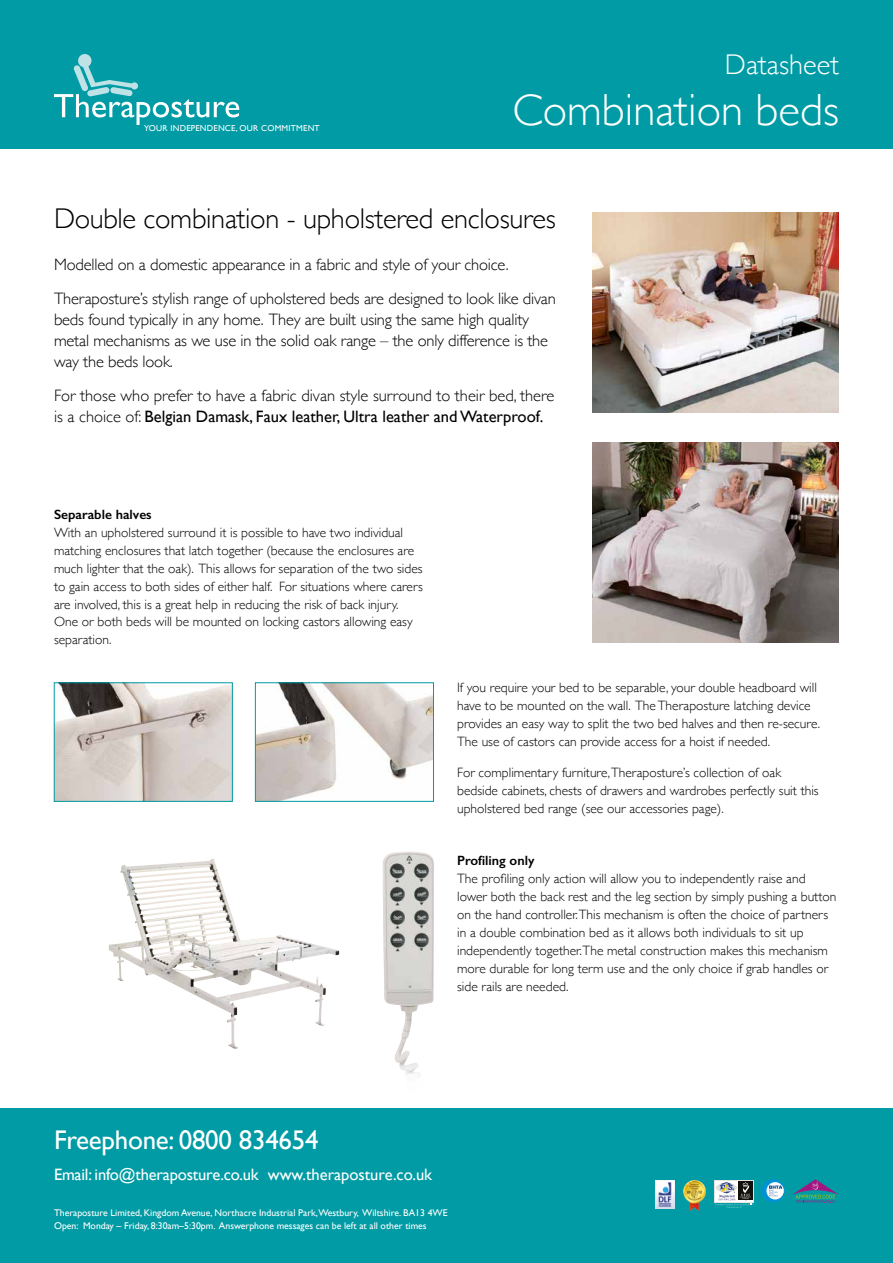
<style>
.page{position:relative;width:893px;height:1263px;background:#fff}
.page>*{position:absolute;margin:0;border:0;box-sizing:border-box;transform-origin:0 0}
.t1{font:300 45px "Gill Sans";color:#fff}
.t2{font:300 28.5px "Gill Sans";letter-spacing:-.01em;color:#000}
.t3{font:300 28.5px "Gill Sans";color:#fff}
.t4{font:27px "Gill Sans";letter-spacing:-.01em;color:#fff}
.t5{font:300 16.5px/21px "Gill Sans";letter-spacing:-.01em;color:#000}
.t6{font:16.5px "Gill Sans";letter-spacing:-.01em;color:#fff}
.t7{font:300 13.5px/18px "Gill Sans";color:#000}
.t8{font:600 13.5px "Gill Sans";color:#000}
.t9{font:9.75px/13.5px "Gill Sans";color:#fff}
.t10{font:8.55px "Gill Sans";letter-spacing:.025em;color:#fff}
.s1{font-weight:400}
</style>
<div class="page">
<div style="left:0;top:0;width:893px;height:149px;background:#009ba4"></div>
<div style="left:0;top:1108px;width:893px;height:155px;background:#009ba4"></div>
<svg style="left:54px;top:54px;width:185px;height:71px"></svg>
<svg style="left:714px;top:1180px;width:40px;height:28px"></svg>
<img style="left:655px;top:1180px;width:20px;height:28px">
<img style="left:683px;top:1180px;width:23px;height:31px">
<svg style="left:792px;top:1179px;width:47px;height:24px"></svg>
<svg style="left:762px;top:1179px;width:23px;height:23px"></svg>
<img style="left:592px;top:213px;width:247px;height:199px">
<img style="left:109px;top:859px;width:105px;height:122px">
<img style="left:382px;top:851px;width:52px;height:223px">
<img style="left:592px;top:443px;width:247px;height:200px">
<img style="left:56px;top:684px;width:175px;height:115px">
<div style="left:54px;top:682px;width:179px;height:119px;border:1px solid #009ba4"></div>
<img style="left:257px;top:684px;width:175px;height:115px">
<div style="left:255px;top:682px;width:179px;height:119px;border:1px solid #009ba4"></div>
<p class="t10" style="left:144px;top:123px;width:177px">YOUR INDEPENDENCE, OUR COMMITMENT</p>
<h2 class="t3" style="left:725px;top:42px;width:116px">Datasheet</h2>
<h1 class="t1" style="left:512px;top:74px;width:328px">Combination beds</h1>
<h2 class="t2" style="left:54px;top:196px;width:503px">Double combination - upholstered enclosures</h2>
<p class="t5" style="left:54px;top:247px;width:503px;line-height:33.8px">Modelled on a domestic appearance in a fabric and style of your choice.<br>Theraposture’s stylish range of upholstered beds are designed to look like divan</p>
<p class="t5" style="left:54px;top:308px;width:496px">beds found typically in any home. They are built using the same high quality metal mechanisms as we use in the solid oak range – the only difference is the way the beds look.</p>
<p class="t5" style="left:54px;top:384px;width:502px">For those who prefer to have a fabric divan style surround to their bed, there is a choice of: <span class="s1">Belgian Damask, Faux leather, Ultra leather and Waterproof.</span></p>
<p class="t8" style="left:54px;top:506px;width:99px">Separable halves</p>
<p class="t7" style="left:54px;top:522px;width:370px">With an upholstered surround it is possible to have two individual matching enclosures that latch together (because the enclosures are much lighter that the oak). This allows for separation of the two sides to gain access to both sides of either half. For situations where carers are involved, this is a great help in reducing the risk of back injury.<br>One or both beds will be mounted on locking castors allowing easy separation.</p>
<p class="t7" style="left:457px;top:678px;width:365px">If you require your bed to be separable, your double headboard will have to be mounted on the wall. The Theraposture latching device provides an easy way to split the two bed halves and then re-secure.<br>The use of castors can provide access for a hoist if needed.</p>
<p class="t7" style="left:457px;top:762px;width:363px">For complimentary furniture,Theraposture’s collection of oak bedside cabinets, chests of drawers and wardrobes perfectly suit this upholstered bed range (see our accessories page).</p>
<p class="t8" style="left:457px;top:852px;width:79px">Profiling only</p>
<p class="t7" style="left:457px;top:868px;width:381px">The profiling only action will allow you to independently raise and lower both the back rest and the leg section by simply pushing a button on the hand controller.This mechanism is often the choice of partners in a double combination bed as it allows both individuals to sit up independently together.The metal construction makes this mechanism more durable for long term use and the only choice if grab handles or side rails are needed.</p>
<h3 class="t4" style="left:54px;top:1123px;width:266px">Freephone: 0800 834654</h3>
<p class="t6" style="left:54px;top:1165px;width:380px">Email: info@theraposture.co.uk www.theraposture.co.uk</p>
<p class="t9" style="left:54px;top:1205px;width:395px">Theraposture Limited, Kingdom Avenue, Northacre Industrial Park,Westbury, Wiltshire. BA13 4WE<br>Open: Monday – Friday, 8:30am–5:30pm. Answerphone messages can be left at all other times</p>
</div>
